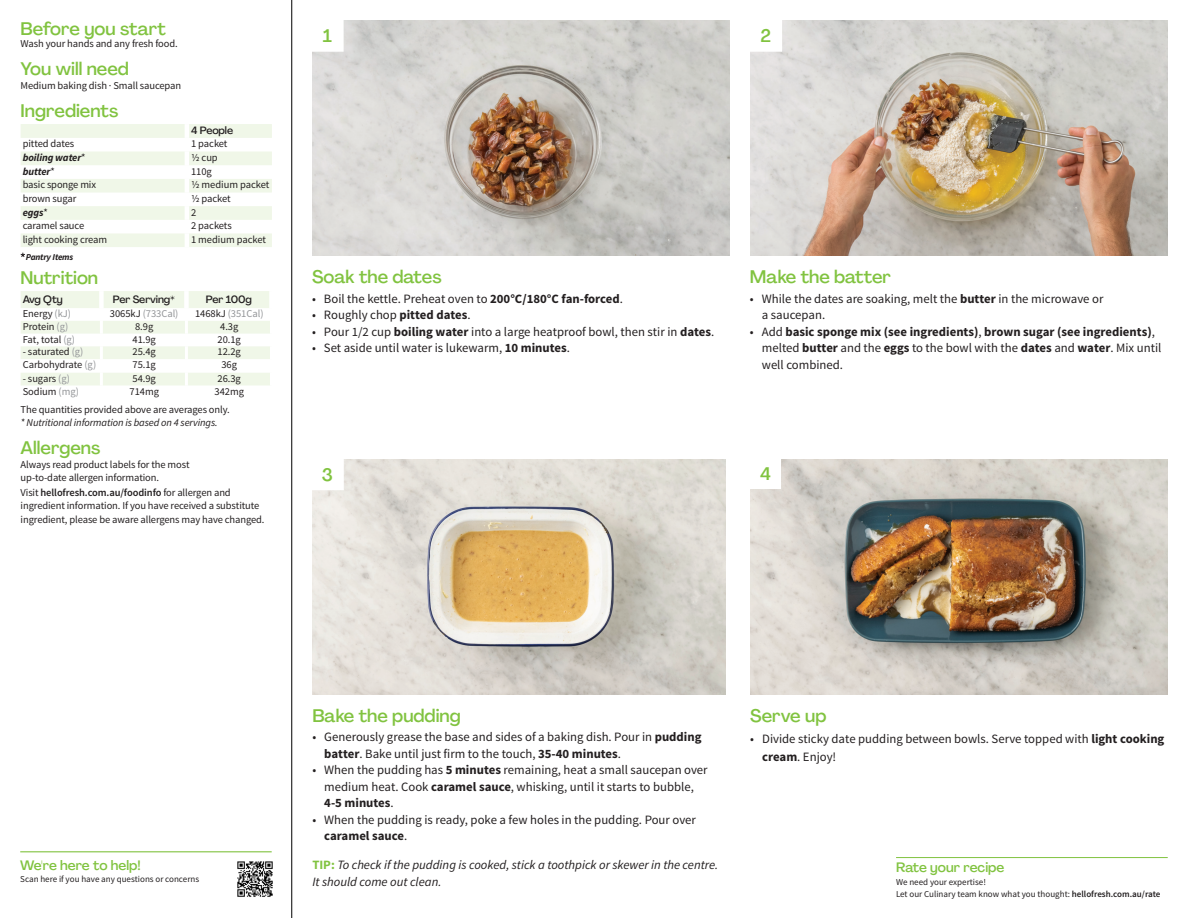
<style>
.page{position:relative;width:1188px;height:918px;background:#fff}
.page>*{position:absolute;margin:0;border:0;box-sizing:border-box;transform-origin:0 0}
._24_Before_start_Titel{font:500 18px "Agrandir";color:#81c340}
._24_Before_Start_Titel{font:500 18px "Agrandir";color:#81c340}
._15_Titel_Steps{font:500 18px "Agrandir";color:#81c340}
.t1{font:500 13.5px "Agrandir";color:#81c340}
.t2{font:12.75px/16.5px "Source Sans Pro";color:#231f20}
.t3{font:700 12.75px/16.5px "Source Sans Pro";color:#231f20}
.Bullet_Step_AU{font:italic 12.75px/16.5px "Source Sans Pro";color:#231f20}
._06_Before_Start{font:10.5px/13.6px "Source Sans Pro";letter-spacing:-.01em;color:#231f20}
._10_Ingredients_UK{font:10.5px "Source Sans Pro";letter-spacing:-.005em;color:#231f20}
._10_Ingredients_AU{font:10.5px "Source Sans Pro";letter-spacing:-.01em;color:#231f20}
._06_Before_Start-2{font:italic 10.5px "Source Sans Pro";letter-spacing:-.01em;color:#231f20}
._15_HeaderTable_Nutritions{font:500 10.5px "Agrandir";letter-spacing:-.01em;color:#231f20}
._10_Ingredients_UK-2{font:10.5px "Source Sans Pro";letter-spacing:-.005em;color:#939598}
._10_Ingredients_AU-2{font:italic 700 10.5px "Source Sans Pro";letter-spacing:-.01em;color:#231f20}
.t4{font:9px/12px "Source Sans Pro";color:#231f20}
.t5{font:italic 700 9px "Source Sans Pro";letter-spacing:-.02em;color:#231f20}
.s1{font-weight:400;font-style:normal}
.s2{color:#939598}
.s3{color:#231f20}
.s4{font-weight:600}
.s5{font-weight:700}
.s6{font-weight:400}
.s7{font-weight:700;font-style:normal;color:#81c340}
</style>
<div class="page">
<hr style="left:291px;top:0;width:1px;height:918px;background:#000">
<hr style="left:20px;top:851px;width:252px;height:1px;background:#81c340">
<img style="left:237px;top:861px;width:36px;height:36px">
<svg style="left:21px;top:124px;width:251px;height:123px"></svg>
<hr style="left:185px;top:124px;width:4px;height:14px;background:#fff">
<hr style="left:185px;top:138px;width:4px;height:14px;background:#fff">
<hr style="left:185px;top:152px;width:4px;height:13px;background:#fff">
<hr style="left:185px;top:165px;width:4px;height:14px;background:#fff">
<hr style="left:185px;top:179px;width:4px;height:14px;background:#fff">
<hr style="left:185px;top:193px;width:4px;height:13px;background:#fff">
<hr style="left:185px;top:206px;width:4px;height:14px;background:#fff">
<hr style="left:185px;top:220px;width:4px;height:13px;background:#fff">
<hr style="left:185px;top:233px;width:4px;height:14px;background:#fff">
<svg style="left:21px;top:253px;width:4px;height:4px"></svg>
<svg style="left:21px;top:291px;width:249px;height:94px"></svg>
<img style="left:312px;top:21px;width:418px;height:235px">
<img style="left:751px;top:459px;width:417px;height:235px">
<img style="left:312px;top:459px;width:414px;height:235px">
<img style="left:751px;top:20px;width:417px;height:236px">
<div style="left:750px;top:19px;width:32px;height:32px;background:#fff"></div>
<div style="left:311px;top:458px;width:32px;height:32px;background:#fff"></div>
<div style="left:311px;top:19px;width:32px;height:32px;background:#fff"></div>
<div style="left:749px;top:458px;width:32px;height:31px;background:#fff"></div>
<hr style="left:896px;top:857px;width:272px;height:1px;background:#81c340">
<p class="_24_Before_start_Titel" style="left:21px;top:18px;width:147px">Before you start</p>
<p class="_06_Before_Start" style="left:21px;top:37px;width:159px">Wash your hands and any fresh food.</p>
<p class="_24_Before_start_Titel" style="left:21px;top:58px;width:110px">You will need</p>
<p class="_06_Before_Start" style="left:21px;top:79px;width:162px">Medium baking dish · Small saucepan</p>
<p class="_24_Before_start_Titel" style="left:21px;top:100px;width:99px">Ingredients</p>
<p class="_15_HeaderTable_Nutritions" style="left:191px;top:123px;width:44px">4 People</p>
<p class="_10_Ingredients_AU" style="left:23px;top:137px;width:53px">pitted dates</p>
<p class="_10_Ingredients_UK" style="left:191px;top:137px;width:38px">1 packet</p>
<p class="_10_Ingredients_AU-2" style="left:23px;top:151px;width:64px">boiling water<span class="s1">*</span></p>
<p class="_10_Ingredients_UK" style="left:191px;top:151px;width:28px">1/2 cup</p>
<p class="_10_Ingredients_AU-2" style="left:23px;top:165px;width:34px">butter<span class="s1">*</span></p>
<p class="_10_Ingredients_UK" style="left:191px;top:165px;width:22px">110g</p>
<p class="_10_Ingredients_AU" style="left:23px;top:178px;width:75px">basic sponge mix</p>
<p class="_10_Ingredients_UK" style="left:191px;top:178px;width:80px">1/2 medium packet</p>
<p class="_10_Ingredients_AU" style="left:23px;top:192px;width:55px">brown sugar</p>
<p class="_10_Ingredients_UK" style="left:191px;top:192px;width:41px">1/2 packet</p>
<p class="_10_Ingredients_AU-2" style="left:23px;top:205px;width:27px">eggs<span class="s1">*</span></p>
<p class="_10_Ingredients_UK" style="left:191px;top:206px;width:7px">2</p>
<p class="_10_Ingredients_AU" style="left:23px;top:219px;width:63px">caramel sauce</p>
<p class="_10_Ingredients_UK" style="left:191px;top:219px;width:42px">2 packets</p>
<p class="_10_Ingredients_AU" style="left:23px;top:233px;width:86px">light cooking cream</p>
<p class="_10_Ingredients_UK" style="left:191px;top:233px;width:76px">1 medium packet</p>
<p class="t5" style="left:26px;top:252px;width:49px">Pantry Items</p>
<p class="_24_Before_start_Titel" style="left:21px;top:267px;width:79px">Nutrition</p>
<p class="_15_HeaderTable_Nutritions" style="left:23px;top:293px;width:42px">Avg Qty</p>
<p class="_15_HeaderTable_Nutritions" style="left:113px;top:293px;width:64px">Per Serving*</p>
<p class="_15_HeaderTable_Nutritions" style="left:206px;top:293px;width:48px">Per 100g</p>
<p class="_10_Ingredients_UK" style="left:23px;top:307px;width:50px">Energy <span class="s2">(kJ)</span></p>
<p class="_10_Ingredients_UK-2" style="left:110px;top:307px;width:70px"><span class="s3">3065kJ</span> (733Cal)</p>
<p class="_10_Ingredients_UK-2" style="left:195px;top:307px;width:70px"><span class="s3">1468kJ</span> (351Cal)</p>
<p class="_10_Ingredients_UK" style="left:23px;top:320px;width:47px">Protein <span class="s2">(g)</span></p>
<p class="_10_Ingredients_UK" style="left:135px;top:320px;width:20px">8.9g</p>
<p class="_10_Ingredients_UK" style="left:220px;top:320px;width:20px">4.3g</p>
<p class="_10_Ingredients_UK" style="left:23px;top:333px;width:54px">Fat, total <span class="s2">(g)</span></p>
<p class="_10_Ingredients_UK" style="left:133px;top:333px;width:25px">41.9g</p>
<p class="_10_Ingredients_UK" style="left:218px;top:333px;width:25px">20.1g</p>
<p class="_10_Ingredients_UK" style="left:23px;top:345px;width:62px">- saturated <span class="s2">(g)</span></p>
<p class="_10_Ingredients_UK" style="left:133px;top:345px;width:25px">25.4g</p>
<p class="_10_Ingredients_UK" style="left:218px;top:345px;width:25px">12.2g</p>
<p class="_10_Ingredients_UK" style="left:23px;top:358px;width:75px">Carbohydrate <span class="s2">(g)</span></p>
<p class="_10_Ingredients_UK" style="left:133px;top:358px;width:25px">75.1g</p>
<p class="_10_Ingredients_UK" style="left:221px;top:358px;width:17px">36g</p>
<p class="_10_Ingredients_UK" style="left:23px;top:372px;width:49px">- sugars <span class="s2">(g)</span></p>
<p class="_10_Ingredients_UK" style="left:133px;top:372px;width:25px">54.9g</p>
<p class="_10_Ingredients_UK" style="left:218px;top:372px;width:25px">26.3g</p>
<p class="_10_Ingredients_UK" style="left:23px;top:385px;width:58px">Sodium <span class="s2">(mg)</span></p>
<p class="_10_Ingredients_UK" style="left:130px;top:385px;width:31px">714mg</p>
<p class="_10_Ingredients_UK" style="left:215px;top:385px;width:31px">342mg</p>
<p class="_06_Before_Start" style="left:21px;top:402px;width:211px">The quantities provided above are averages only.</p>
<p class="_06_Before_Start-2" style="left:21px;top:416px;width:199px">* Nutritional information is based on 4 servings.</p>
<p class="_24_Before_start_Titel" style="left:21px;top:437px;width:81px">Allergens</p>
<p class="_06_Before_Start" style="left:21px;top:458px;width:245px">Always read product labels for the most<br>up-to-date allergen information.<br>Visit <span class="s4">hellofresh.com.au/foodinfo</span> for allergen and ingredient information. If you have received a substitute ingredient, please be aware allergens may have changed.</p>
<p class="_15_Titel_Steps" style="left:323px;top:25px;width:11px">1</p>
<p class="_15_Titel_Steps" style="left:760px;top:25px;width:12px">2</p>
<p class="_24_Before_Start_Titel" style="left:312px;top:266px;width:131px">Soak the dates</p>
<p class="t2" style="left:312px;top:290px;width:312px">• Boil the kettle. Preheat oven to <span class="s5">200°C/180°C fan-forced</span>.</p>
<p class="t2" style="left:312px;top:307px;width:160px">• Roughly chop <span class="s5">pitted dates</span>.</p>
<p class="t2" style="left:312px;top:323px;width:404px">• Pour 1/2 cup <span class="s5">boiling water</span> into a large heatproof bowl, then stir in <span class="s5">dates</span>.</p>
<p class="t2" style="left:312px;top:340px;width:259px">• Set aside until water is lukewarm, <span class="s5">10 minutes</span>.</p>
<p class="_24_Before_Start_Titel" style="left:750px;top:266px;width:143px">Make the batter</p>
<p class="t2" style="left:762px;top:290px;width:343px;text-indent:-12px">• While the dates are soaking, melt the <span class="s5">butter</span> in the microwave or a saucepan.</p>
<p class="t3" style="left:762px;top:324px;width:401px;text-indent:-12px"><span class="s6">• Add</span> basic sponge mix (see ingredients)<span class="s6">,</span> brown sugar (see ingredients)<span class="s6">, melted</span> butter <span class="s6">and the</span> eggs <span class="s6">to the bowl with the</span> dates <span class="s6">and</span> water<span class="s6">. Mix until well combined.</span></p>
<p class="_15_Titel_Steps" style="left:322px;top:463px;width:13px">3</p>
<p class="_15_Titel_Steps" style="left:760px;top:463px;width:12px">4</p>
<p class="t1" style="left:20px;top:856px;width:122px">We're here to help!</p>
<p class="t4" style="left:20px;top:873px;width:180px">Scan here if you have any questions or concerns</p>
<p class="_24_Before_Start_Titel" style="left:312px;top:704px;width:150px">Bake the pudding</p>
<p class="t2" style="left:324px;top:729px;width:379px;text-indent:-12px">• Generously grease the base and sides of a baking dish. Pour in <span class="s5">pudding batter</span>. Bake until just firm to the touch, <span class="s5">35-40 minutes</span>.</p>
<p class="t2" style="left:324px;top:762px;width:385px;text-indent:-12px">• When the pudding has <span class="s5">5 minutes</span> remaining, heat a small saucepan over medium heat. Cook <span class="s5">caramel sauce</span>, whisking, until it starts to bubble,<br><span class="s5">4-5 minutes</span>.</p>
<p class="t2" style="left:324px;top:811px;width:373px;text-indent:-12px">• When the pudding is ready, poke a few holes in the pudding. Pour over <span class="s5">caramel sauce</span>.</p>
<p class="Bullet_Step_AU" style="left:312px;top:857px;width:408px"><span class="s7">TIP:</span> To check if the pudding is cooked, stick a toothpick or skewer in the centre.<br>It should come out clean.</p>
<p class="_24_Before_Start_Titel" style="left:750px;top:704px;width:78px">Serve up</p>
<p class="t2" style="left:762px;top:730px;width:404px;line-height:18px;text-indent:-12px">• Divide sticky date pudding between bowls. Serve topped with <span class="s5">light cooking cream</span>. Enjoy!</p>
<p class="t1" style="left:896px;top:859px;width:110px">Rate your recipe</p>
<p class="t4" style="left:896px;top:876px;width:266px">We need your expertise!<br>Let our Culinary team know what you thought: <span class="s4">hellofresh.com.au/rate</span></p>
</div>
